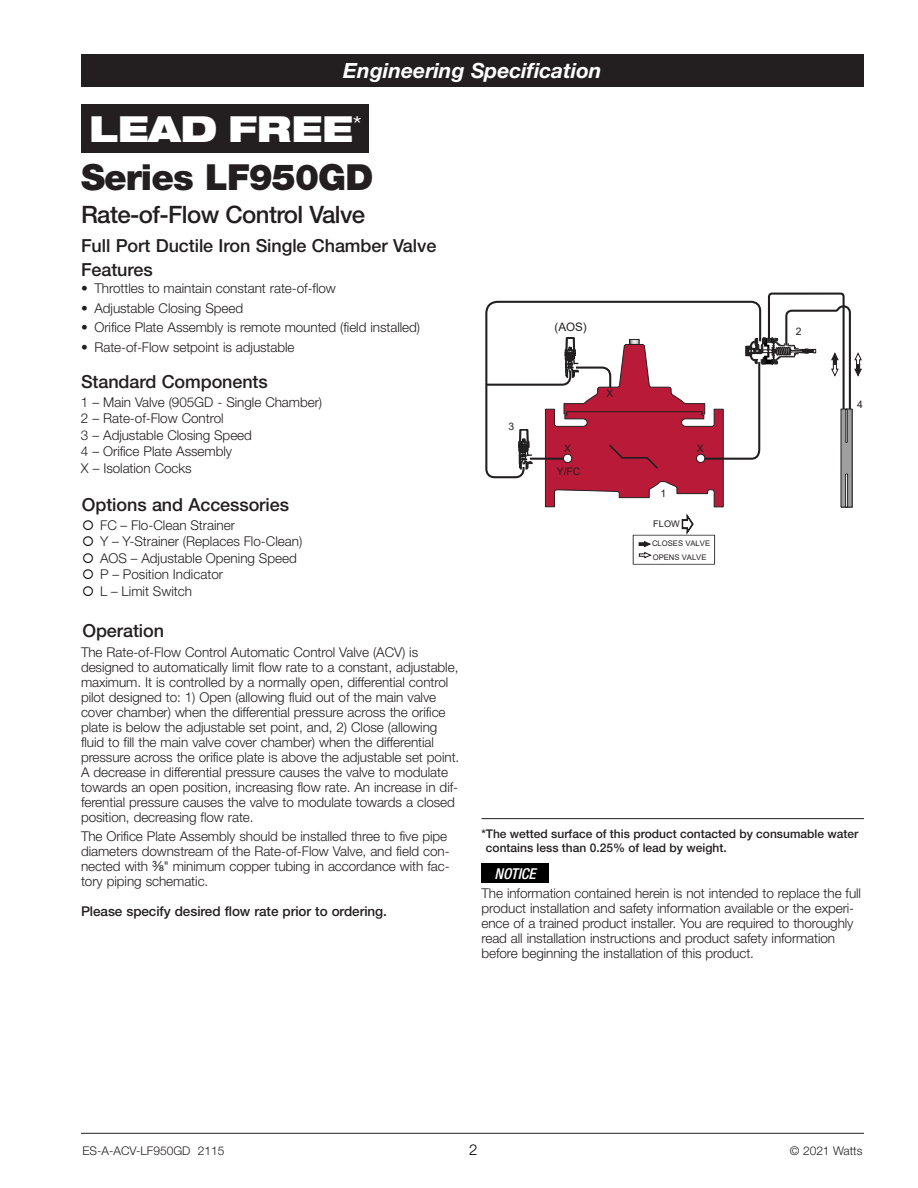
<style>
.page{position:relative;width:918px;height:1188px;background:#fff}
.page>*{position:absolute;margin:0;border:0;box-sizing:border-box;transform-origin:0 0}
.t1{font:900 36px "Helvetica Neue LT Std";letter-spacing:-.025em;color:#231f20}
.t2{font:900 expanded 36px "Helvetica Neue LT Std";color:#fff}
.t3{font:500 24px "Helvetica Neue LT Std";letter-spacing:-.025em;color:#231f20}
.t4{font:italic 700 21px "Helvetica Neue LT Std";color:#fff}
.t5{font:500 18px/23.9px "Helvetica Neue LT Std";letter-spacing:-.005em;color:#231f20}
.t6{font:italic 500 condensed 15px "Helvetica Neue LT Std";letter-spacing:-.005em;color:#fff}
.t7{font:300 15px "Helvetica Neue LT Std";color:#000}
.t8{font:300 13.5px/15px "Helvetica Neue LT Std";letter-spacing:-.005em;color:#231f20}
.t9{font:500 13.5px "Helvetica Neue LT Std";letter-spacing:-.005em;color:#231f20}
.t10{font:500 12px/13.5px "Helvetica Neue LT Std";color:#231f20}
.t11{font:300 12px "Helvetica Neue LT Std";color:#231f20}
.t12{font:11.7px "Arial";color:#231f20}
.t13{font:10.35px "Arial";color:#231f20}
.t14{font:9.15px "Arial";color:#231f20}
.t15{font:7.65px/13.6px "Arial";color:#231f20}
.s1{font-family:"N Haas Grotesk DS Pro 45 Lt";font-weight:400;font-size:14.1px;color:#000}
</style>
<div class="page">
<hr style="left:81px;top:1133px;width:783px;height:1px;background:#231f20">
<div style="left:81px;top:54px;width:783px;height:32px;background:#231f20"></div>
<div style="left:81px;top:104px;width:288px;height:48px;background:#231f20"></div>
<div style="left:482px;top:864px;width:67px;height:19px;background:#000"></div>
<hr style="left:482px;top:818px;width:382px;height:1px;background:#231f20">
<svg style="left:633px;top:514px;width:82px;height:51px"></svg>
<svg style="left:485px;top:292px;width:377px;height:215px"></svg>
<h3 class="t4" style="left:343px;top:57px;width:260px">Engineering Specification</h3>
<h1 class="t2" style="left:89px;top:105px;width:274px">LEAD FREE<sup>*</sup></h1>
<h1 class="t1" style="left:81px;top:156px;width:294px">Series LF950GD</h1>
<h2 class="t3" style="left:81px;top:200px;width:286px">Rate-of-Flow Control Valve</h2>
<h3 class="t5" style="left:81px;top:234px;width:357px">Full Port Ductile Iron Single Chamber Valve<br>Features</h3>
<p class="t8" style="left:81px;top:281px;width:256px">• Throttles to maintain constant rate-of-flow</p>
<p class="t8" style="left:81px;top:300px;width:164px">• Adjustable Closing Speed</p>
<p class="t8" style="left:81px;top:320px;width:341px">• Orifice Plate Assembly is remote mounted (field installed)</p>
<p class="t8" style="left:81px;top:339px;width:215px">• Rate-of-Flow setpoint is adjustable</p>
<h3 class="t5" style="left:81px;top:370px;width:188px">Standard Components</h3>
<p class="t8" style="left:81px;top:394px;width:243px;line-height:16.5px">1 – Main Valve (905GD - Single Chamber)<br>2 – Rate-of-Flow Control<br>3 – Adjustable Closing Speed<br>4 – Orifice Plate Assembly<br>X – Isolation Cocks</p>
<h3 class="t5" style="left:82px;top:492px;width:209px">Options and Accessories</h3>
<p class="t8" style="left:100px;top:516px;width:204px;line-height:16.5px">FC – Flo-Clean Strainer<br>Y – Y-Strainer (Replaces Flo-Clean)<br>AOS – Adjustable Opening Speed<br>P – Position Indicator<br>L – Limit Switch</p>
<h3 class="t5" style="left:82px;top:619px;width:83px">Operation</h3>
<p class="t8" style="left:81px;top:644px;width:380px">The Rate-of-Flow Control Automatic Control Valve (ACV) is designed to automatically limit flow rate to a constant, adjustable, maximum. It is controlled by a normally open, differential control pilot designed to: 1) Open (allowing fluid out of the main valve cover chamber) when the differential pressure across the orifice plate is below the adjustable set point, and, 2) Close (allowing fluid to fill the main valve cover chamber) when the differential pressure across the orifice plate is above the adjustable set point.<br>A decrease in differential pressure causes the valve to modulate towards an open position, increasing flow rate. An increase in dif&shy;ferential pressure causes the valve to modulate towards a closed position, decreasing flow rate.</p>
<p class="t8" style="left:81px;top:829px;width:370px">The Orifice Plate Assembly should be installed three to five pipe diameters downstream of the Rate-of-Flow Valve, and field con&shy;nected with <span class="s1">3/8</span>" minimum copper tubing in accordance with fac&shy;tory piping schematic.</p>
<p class="t9" style="left:81px;top:903px;width:307px">Please specify desired flow rate prior to ordering.</p>
<p class="t13" style="left:509px;top:419px;width:7px">3</p>
<p class="t12" style="left:554px;top:319px;width:34px">(AOS)</p>
<p class="t13" style="left:607px;top:386px;width:8px">X</p>
<p class="t13" style="left:564px;top:441px;width:8px">X</p>
<p class="t13" style="left:697px;top:441px;width:8px">X</p>
<p class="t13" style="left:557px;top:464px;width:25px">Y/FC</p>
<p class="t13" style="left:660px;top:486px;width:7px">1</p>
<p class="t14" style="left:653px;top:517px;width:28px">FLOW</p>
<p class="t15" style="left:652px;top:536px;width:60px">CLOSES VALVE<br>OPENS VALVE</p>
<p class="t13" style="left:796px;top:325px;width:7px">2</p>
<p class="t13" style="left:857px;top:397px;width:7px">4</p>
<p class="t10" style="left:486px;top:827px;width:374px;text-indent:-4px">*The wetted surface of this product contacted by consumable water contains less than 0.25% of lead by weight.</p>
<p class="t6" style="left:494px;top:865px;width:43px">NOTICE</p>
<p class="t8" style="left:482px;top:885px;width:381px">The information contained herein is not intended to replace the full product installation and safety information available or the experi&shy;ence of a trained product installer. You are required to thoroughly read all installation instructions and product safety information before beginning the installation of this product.</p>
<p class="t11" style="left:82px;top:1143px;width:144px">ES-A-ACV-LF950GD 2115</p>
<p class="t7" style="left:469px;top:1140px;width:10px">2</p>
<p class="t11" style="left:790px;top:1143px;width:74px">© 2021 Watts</p>
</div>
